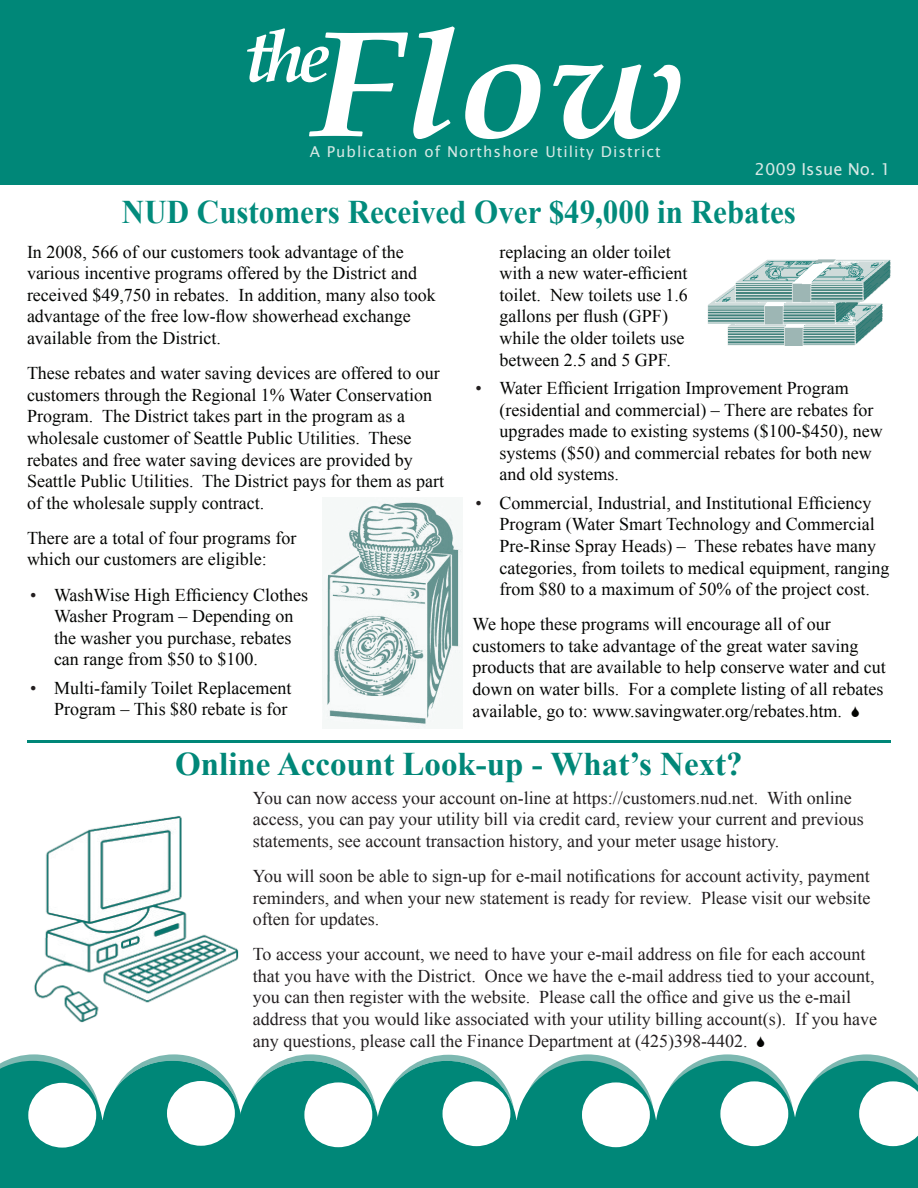
<style>
.page{position:relative;width:918px;height:1188px;background:#fff}
.page>*{position:absolute;margin:0;border:0;box-sizing:border-box;transform-origin:0 0}
.t1{font:italic 700 150px "Palatino Linotype";color:#fff;scale:1.1 1}
.t2{font:700 33px "Times New Roman";color:#028b7c;scale:.94 1}
.t3{font:700 33px "Times New Roman";color:#008778}
.t4{font:18px/21.6px "Times New Roman";color:#040503}
.t5{font:18px/21.6px "Times New Roman";color:#231f20}
.t6{font:16.5px "Lucida Sans Unicode";color:#d6e8e5}
.t7{font:15px "Lucida Sans Unicode";letter-spacing:.07em;color:#d6e8e5}
.s1{color:#231f20}
</style>
<div class="page">
<svg style="left:0;top:1054px;width:918px;height:134px"></svg>
<div style="left:167px;top:1081px;width:68px;height:65px;background:#fff;border-radius:50%"></div>
<div style="left:0;top:0;width:918px;height:185px;background:#008778"></div>
<hr style="left:27px;top:740px;width:864px;height:3px;background:#008778">
<img style="left:34px;top:816px;width:205px;height:207px">
<img style="left:322px;top:497px;width:140px;height:232px">
<img style="left:707px;top:260px;width:184px;height:85px">
<h1 class="t1" style="left:244px;top:-22px;width:404px"><sup>the</sup>Flow</h1>
<p class="t7" style="left:310px;top:140px;width:353px">A Publication of Northshore Utility District</p>
<p class="t6" style="left:755px;top:156px;width:138px">2009 Issue No. 1</p>
<h2 class="t2" style="left:122px;top:189px;width:719px">NUD Customers Received Over $49,000 in Rebates</h2>
<p class="t4" style="left:500px;top:241px;width:190px">replacing an older toilet with a new water-efficient toilet. New toilets use 1.6 gallons per flush (GPF) while the older toilets use between 2.5 and 5 GPF.</p>
<p class="t4" style="left:500px;top:377px;width:385px;text-indent:-24px"><span class="s1">•</span> Water Efficient Irrigation Improvement Program (residential and commercial) – There are rebates for upgrades made to existing systems ($100-$450), new systems ($50) and commercial rebates for both new and old systems.</p>
<p class="t4" style="left:500px;top:492px;width:391px;text-indent:-24px"><span class="s1">•</span> Commercial, Industrial, and Institutional Efficiency Program (Water Smart Technology and Commercial Pre-Rinse Spray Heads) – These rebates have many categories, from toilets to medical equipment, ranging from $80 to a maximum of 50% of the project cost.</p>
<p class="t4" style="left:472px;top:613px;width:415px">We hope these programs will encourage all of our customers to take advantage of the great water saving products that are available to help conserve water and cut down on water bills. For a complete listing of all rebates available, go to: www.savingwater.org/rebates.htm.</p>
<h2 class="t3" style="left:175px;top:742px;width:569px">Online Account Look-up - What’s Next?</h2>
<p class="t5" style="left:253px;top:787px;width:612px">You can now access your account on-line at https://customers.nud.net. With online access, you can pay your utility bill via credit card, review your current and previous statements, see account transaction history, and your meter usage history.</p>
<p class="t5" style="left:253px;top:865px;width:619px;text-align:justify">You will soon be able to sign-up for e-mail notifications for account activity, payment reminders, and when your new statement is ready for review. Please visit our website often for updates.</p>
<p class="t5" style="left:253px;top:943px;width:626px">To access your account, we need to have your e-mail address on file for each account that you have with the District. Once we have the e-mail address tied to your account, you can then register with the website. Please call the office and give us the e-mail address that you would like associated with your utility billing account(s). If you have any questions, please call the Finance Department at (425)398-4402.</p>
<p class="t4" style="left:27px;top:241px;width:410px">In 2008, 566 of our customers took advantage of the various incentive programs offered by the District and received $49,750 in rebates. In addition, many also took advantage of the free low-flow showerhead exchange available from the District.</p>
<p class="t4" style="left:27px;top:362px;width:419px">These rebates and water saving devices are offered to our customers through the Regional 1% Water Conservation Program. The District takes part in the program as a wholesale customer of Seattle Public Utilities. These rebates and free water saving devices are provided by Seattle Public Utilities. The District pays for them as part of the wholesale supply contract.</p>
<p class="t4" style="left:27px;top:527px;width:271px">There are a total of four programs for which our customers are eligible:</p>
<p class="t4" style="left:54px;top:583px;width:256px;text-indent:-24px"><span class="s1">•</span> WashWise High Efficiency Clothes<br>Washer Program – Depending on the washer you purchase, rebates can range from $50 to $100.</p>
<p class="t4" style="left:30px;top:677px;width:263px;text-align:right"><span class="s1">•</span> Multi-family Toilet Replacement<br>Program – This $80 rebate is for</p>
</div>
